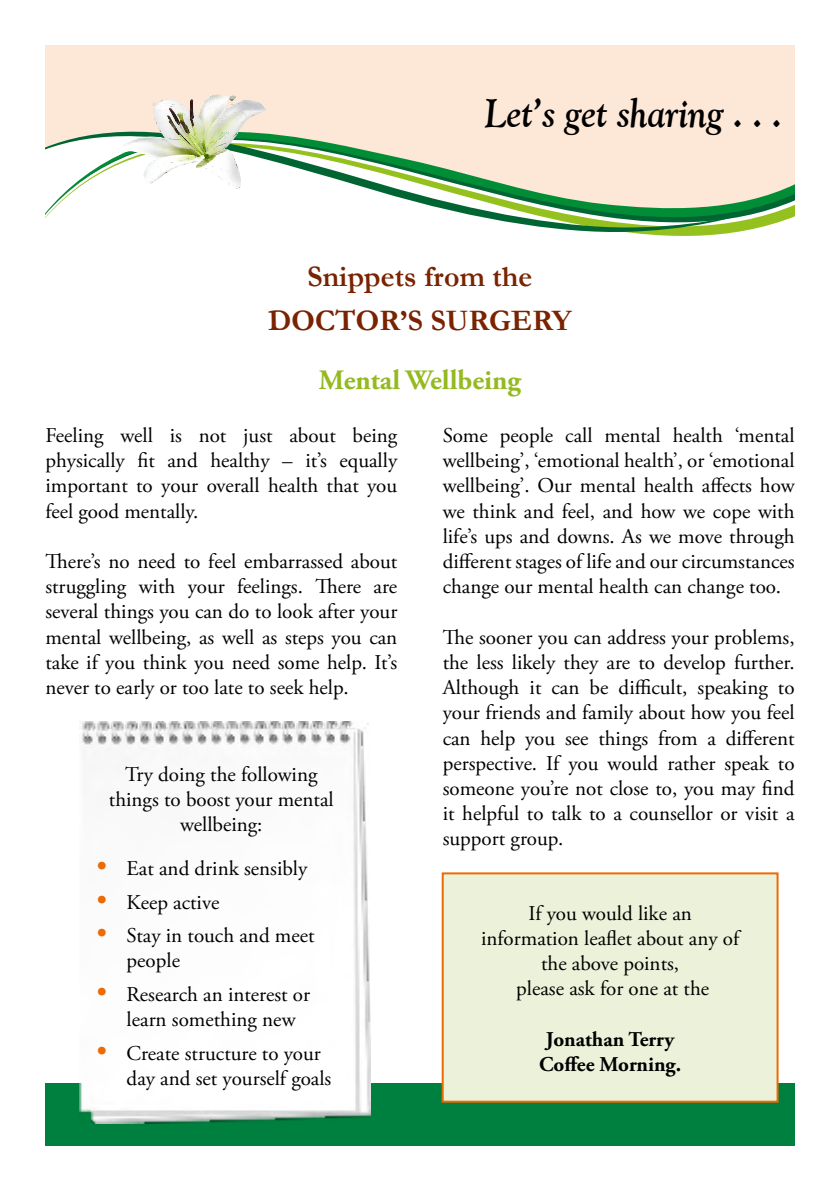
<style>
.page{position:relative;width:840px;height:1191px;background:#fff}
.page>*{position:absolute;margin:0;border:0;box-sizing:border-box;transform-origin:0 0}
.t1{font:italic 700 40px "Goudy Old Style BT";color:#000;scale:.9 1}
.t2{font:700 30px/44px "Garamond";color:#792300;text-align:center}
.t3{font:700 28px "Adobe Garamond Pro";color:#95ba20}
.t4{font:21px/25.2px "Adobe Garamond Pro";color:#000;text-align:justify}
.t5{font:700 21px/25.2px "Adobe Garamond Pro";color:#000;text-align:center}
.s1{font-size:28px;color:#ec6b05}
</style>
<div class="page">
<div style="left:45px;top:1083px;width:749px;height:62px;background:#00803e"></div>
<div style="left:45px;top:45px;width:749px;height:309px;background:#fde8d7"></div>
<div style="left:45px;top:275px;width:749px;height:79px;background:#fff"></div>
<div style="left:45px;top:242px;width:749px;height:33px;background:#fff"></div>
<hr style="left:45px;top:239px;width:749px;height:3px;background:#fff">
<svg style="left:45px;top:184px;width:749px;height:55px;background:#cfe4c7"></svg>
<svg style="left:45px;top:131px;width:708px;height:105px"></svg>
<img style="left:196px;top:175px;width:42px;height:14px">
<img style="left:204px;top:172px;width:35px;height:3px">
<img style="left:120px;top:141px;width:34px;height:20px">
<img style="left:152px;top:102px;width:2px;height:43px">
<img style="left:245px;top:105px;width:21px;height:50px">
<img style="left:245px;top:102px;width:17px;height:18px">
<img style="left:245px;top:109px;width:5px;height:34px">
<img style="left:144px;top:155px;width:60px;height:29px">
<img style="left:150px;top:155px;width:4px;height:7px">
<img style="left:154px;top:95px;width:91px;height:77px">
<img style="left:176px;top:155px;width:21px;height:7px">
<img style="left:79px;top:721px;width:291px;height:402px">
<div style="left:442px;top:873px;width:335px;height:228px;background:#ecf1d9"></div>
<div style="left:441px;top:872px;width:337px;height:230px;border:2px solid #ec6b05"></div>
<h1 class="t1" style="left:484px;top:98px;width:331px">Let’s get sharing . . .</h1>
<h2 class="t2" style="left:268px;top:258px;width:305px">Snippets from the<br>DOCTOR’S SURGERY</h2>
<h3 class="t3" style="left:319px;top:369px;width:203px">Mental Wellbeing</h3>
<p class="t4" style="left:45px;top:425px;width:353px">Feeling well is not just about being physically fit and healthy – it’s equally important to your overall health that you feel good mentally.</p>
<p class="t4" style="left:45px;top:551px;width:353px">There’s no need to feel embarrassed about struggling with your feelings. There are several things you can do to look after your mental wellbeing, as well as steps you can take if you think you need some help. It’s never to early or too late to seek help.</p>
<p class="t4" style="left:109px;top:763px;width:226px;text-align:center">Try doing the following things to boost your mental wellbeing:</p>
<p class="t4" style="left:97px;top:857px;width:212px"><span class="s1">•</span> Eat and drink sensibly</p>
<p class="t4" style="left:97px;top:891px;width:124px"><span class="s1">•</span> Keep active</p>
<p class="t4" style="left:127px;top:924px;width:189px;text-indent:-30px"><span class="s1">•</span> Stay in touch and meet people</p>
<p class="t4" style="left:127px;top:983px;width:185px;text-indent:-30px"><span class="s1">•</span> Research an interest or learn something new</p>
<p class="t4" style="left:127px;top:1042px;width:206px;text-indent:-30px"><span class="s1">•</span> Create structure to your day and set yourself goals</p>
<p class="t4" style="left:442px;top:425px;width:353px">Some people call mental health ‘mental wellbeing’, ‘emotional health’, or ‘emotional wellbeing’. Our mental health affects how we think and feel, and how we cope with life’s ups and downs. As we move through different stages of life and our circumstances change our mental health can change too.</p>
<p class="t4" style="left:442px;top:626px;width:353px">The sooner you can address your problems, the less likely they are to develop further.<br>Although it can be difficult, speaking to your friends and family about how you feel can help you see things from a different perspective. If you would rather speak to someone you’re not close to, you may find it helpful to talk to a counsellor or visit a support group.</p>
<p class="t4" style="left:481px;top:902px;width:259px;text-align:center">If you would like an information leaflet about any of the above points,<br>please ask for one at the</p>
<p class="t5" style="left:539px;top:1028px;width:143px">Jonathan Terry<br>Coffee Morning.</p>
</div>
